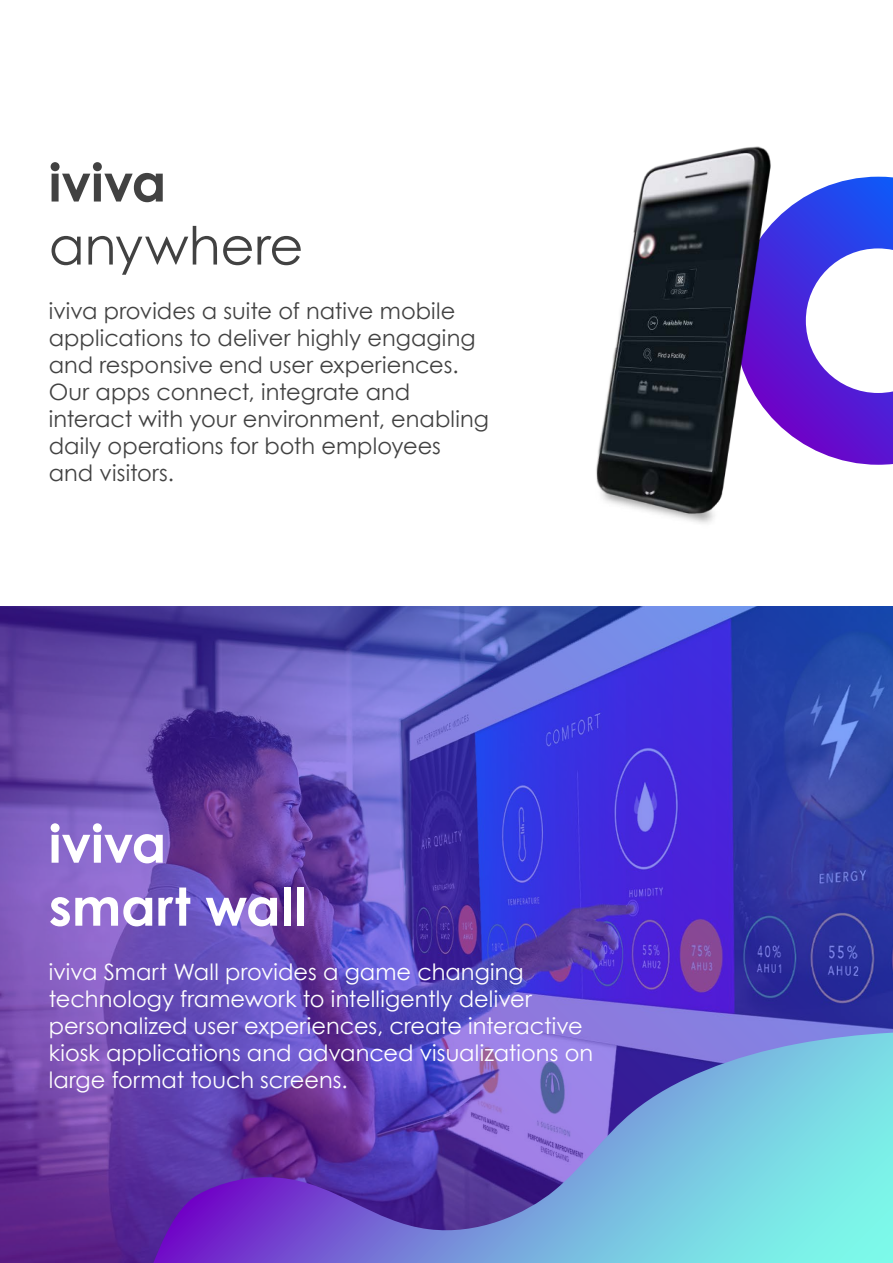
<style>
.page{position:relative;width:893px;height:1263px;background:#fff}
.page>*{position:absolute;margin:0;border:0;box-sizing:border-box;transform-origin:0 0}
.t1{font:700 52.5px/63px "Century Gothic";letter-spacing:.005em;color:#fff}
.t2{font:52.5px "Century Gothic";letter-spacing:-.005em;color:#424242}
.t3{font:700 52.5px "Century Gothic";color:#424242}
.t4{font:22.5px/27px "Century Gothic";color:#424242}
.t5{font:22.5px/27px "Century Gothic";color:#fff}
</style>
<div class="page">
<img style="left:0;top:607px;width:893px;height:656px">
<svg style="left:787px;top:177px;width:106px;height:288px"></svg>
<img style="left:596px;top:146px;width:191px;height:378px">
<svg style="left:153px;top:1033px;width:740px;height:230px;background:#6f7cc9"></svg>
<h1 class="t3" style="left:49px;top:143px;width:119px">iviva</h1>
<h1 class="t2" style="left:49px;top:209px;width:256px">anywhere</h1>
<p class="t4" style="left:49px;top:297px;width:442px">iviva provides a suite of native mobile applications to deliver highly engaging and responsive end user experiences.<br>Our apps connect, integrate and interact with your environment, enabling daily operations for both employees and visitors.</p>
<h1 class="t1" style="left:49px;top:810px;width:259px">iviva smart wall</h1>
<p class="t5" style="left:49px;top:958px;width:546px">iviva Smart Wall provides a game changing technology framework to intelligently deliver personalized user experiences, create interactive kiosk applications and advanced visualizations on large format touch screens.</p>
</div>
